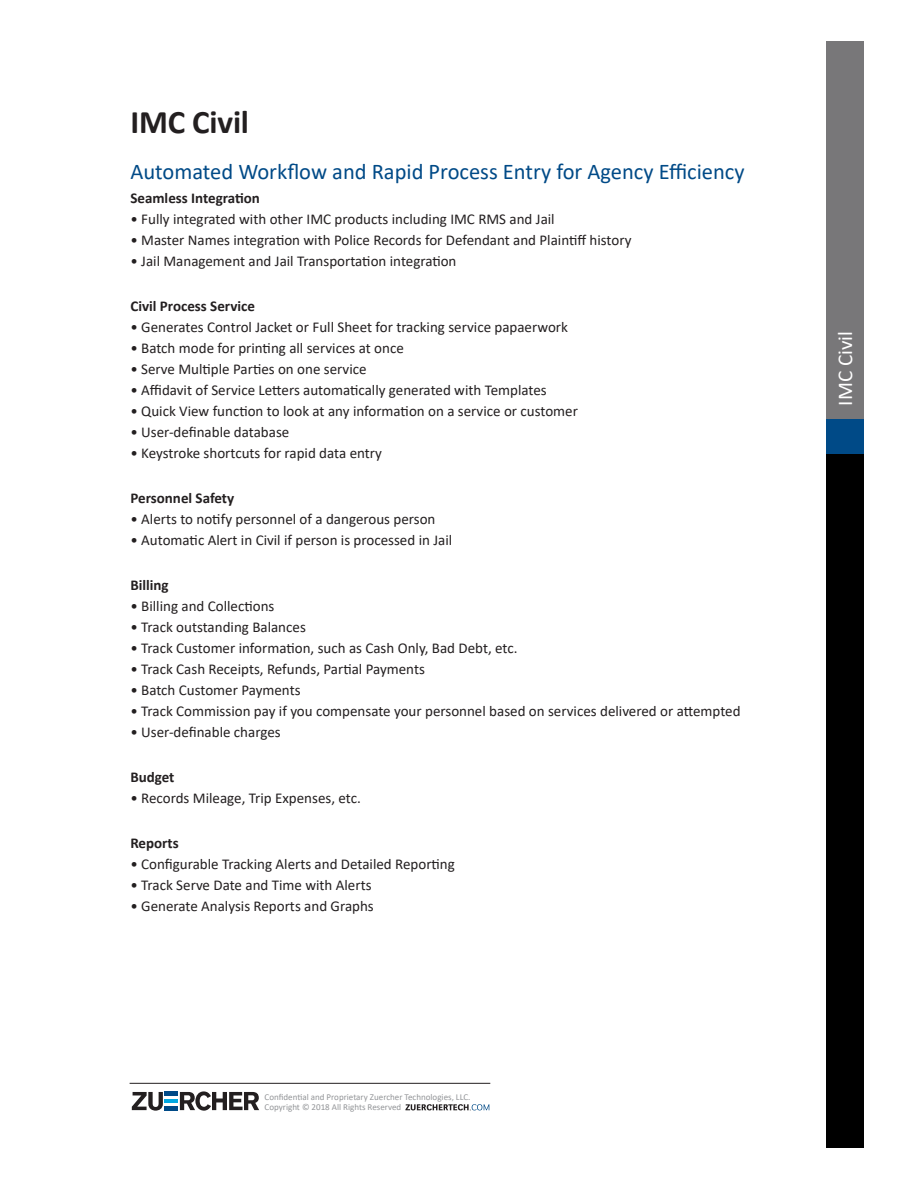
<style>
.page{position:relative;width:918px;height:1188px;background:#fff}
.page>*{position:absolute;margin:0;border:0;box-sizing:border-box;transform-origin:0 0}
.t1{font:700 33px "Calibri";letter-spacing:-.005em;color:#231f20}
.t2{font:22.5px "Calibri";color:#004a87}
.t3{font:21px "Calibri";color:#fff}
.t4{font:15px "Calibri";color:#231f20}
.t5{font:700 15px "Calibri";color:#231f20}
.t6{font:9px "Calibri";color:#939598}
</style>
<div class="page">
<div style="left:827px;top:41px;width:37px;height:380px;background:#787779"></div>
<div style="left:827px;top:454px;width:37px;height:694px;background:#000"></div>
<div style="left:827px;top:420px;width:37px;height:34px;background:#004a87"></div>
<svg style="left:405px;top:1104px;width:84px;height:6px"></svg>
<hr style="left:130px;top:1083px;width:360px;height:1px;background:#231f20">
<hr style="left:165px;top:1092px;width:13px;height:4px;background:#004a87">
<hr style="left:165px;top:1106px;width:13px;height:4px;background:#004a87">
<hr style="left:165px;top:1099px;width:13px;height:4px;background:#00a8e2">
<svg style="left:132px;top:1092px;width:31px;height:19px"></svg>
<svg style="left:180px;top:1091px;width:79px;height:20px"></svg>
<p class="t1" style="left:130px;top:98px;width:120px">IMC Civil</p>
<p class="t2" style="left:130px;top:156px;width:616px">Automated Workflow and Rapid Process Entry for Agency Efficiency</p>
<p class="t5" style="left:130px;top:187px;width:131px">Seamless Integration</p>
<p class="t4" style="left:130px;top:208px;width:426px">• Fully integrated with other IMC products including IMC RMS and Jail</p>
<p class="t4" style="left:130px;top:229px;width:503px">• Master Names integration with Police Records for Defendant and Plaintiff history</p>
<p class="t4" style="left:130px;top:250px;width:328px">• Jail Management and Jail Transportation integration</p>
<p class="t5" style="left:130px;top:295px;width:126px">Civil Process Service</p>
<p class="t4" style="left:130px;top:316px;width:439px">• Generates Control Jacket or Full Sheet for tracking service papaerwork</p>
<p class="t4" style="left:130px;top:337px;width:275px">• Batch mode for printing all services at once</p>
<p class="t4" style="left:130px;top:358px;width:238px">• Serve Multiple Parties on one service</p>
<p class="t4" style="left:130px;top:379px;width:418px">• Affidavit of Service Letters automatically generated with Templates</p>
<p class="t4" style="left:130px;top:400px;width:449px">• Quick View function to look at any information on a service or customer</p>
<p class="t4" style="left:130px;top:421px;width:160px">• User-definable database</p>
<p class="t4" style="left:130px;top:442px;width:253px">• Keystroke shortcuts for rapid data entry</p>
<p class="t5" style="left:130px;top:487px;width:105px">Personnel Safety</p>
<p class="t4" style="left:130px;top:508px;width:307px">• Alerts to notify personnel of a dangerous person</p>
<p class="t4" style="left:130px;top:529px;width:323px">• Automatic Alert in Civil if person is processed in Jail</p>
<p class="t5" style="left:130px;top:574px;width:40px">Billing</p>
<p class="t4" style="left:130px;top:595px;width:145px">• Billing and Collections</p>
<p class="t4" style="left:130px;top:616px;width:177px">• Track outstanding Balances</p>
<p class="t4" style="left:130px;top:637px;width:389px">• Track Customer information, such as Cash Only, Bad Debt, etc.</p>
<p class="t4" style="left:130px;top:658px;width:296px">• Track Cash Receipts, Refunds, Partial Payments</p>
<p class="t4" style="left:130px;top:679px;width:172px">• Batch Customer Payments</p>
<p class="t4" style="left:130px;top:700px;width:612px">• Track Commission pay if you compensate your personnel based on services delivered or attempted</p>
<p class="t4" style="left:130px;top:721px;width:152px">• User-definable charges</p>
<p class="t5" style="left:130px;top:766px;width:46px">Budget</p>
<p class="t4" style="left:130px;top:787px;width:232px">• Records Mileage, Trip Expenses, etc.</p>
<p class="t5" style="left:130px;top:832px;width:50px">Reports</p>
<p class="t4" style="left:130px;top:853px;width:326px">• Configurable Tracking Alerts and Detailed Reporting</p>
<p class="t4" style="left:130px;top:874px;width:243px">• Track Serve Date and Time with Alerts</p>
<p class="t4" style="left:130px;top:895px;width:245px">• Generate Analysis Reports and Graphs</p>
<p class="t6" style="left:265px;top:1090px;width:207px">Confidential and Proprietary Zuercher Technologies, LLC.</p>
<p class="t6" style="left:265px;top:1101px;width:138px">Copyright © 2018 All Rights Reserved</p>
<p class="t3" style="left:831px;top:406px;width:76px;rotate:-90deg">IMC Civil</p>
</div>
